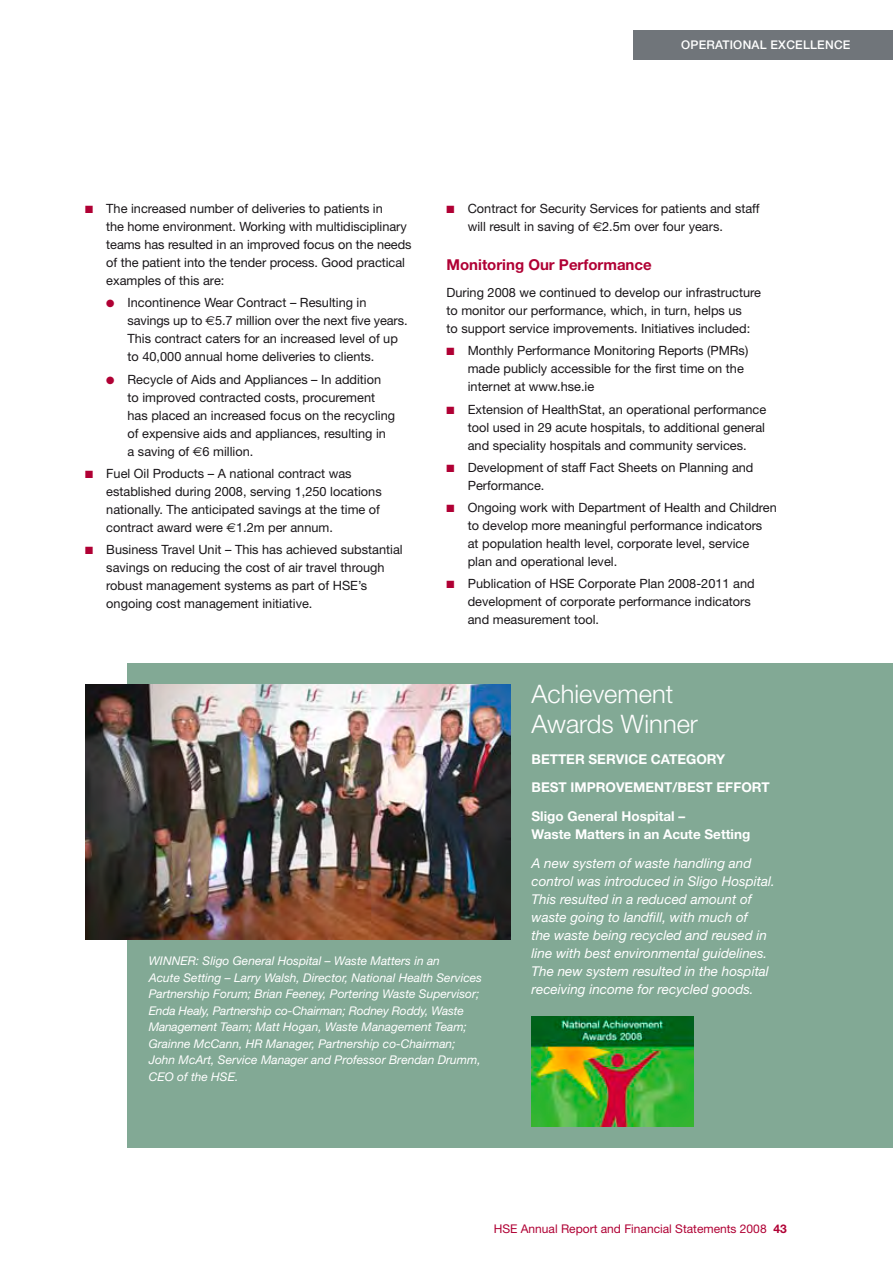
<style>
.page{position:relative;width:893px;height:1263px;background:#fff}
.page>*{position:absolute;margin:0;border:0;box-sizing:border-box;transform-origin:0 0}
.t1{font:300 25.5px/30px "Helvetica Neue LT Std";color:#fff}
.t2{font:700 15px "Helvetica Neue LT Std";color:#b00034}
.t3{font:italic 13.5px/18px "Helvetica Neue LT Std";color:#fff}
.t4{font:700 13.5px/28.7px "Helvetica Neue LT Std";color:#fff}
.t5{font:12.75px/18px "Helvetica Neue LT Std";color:#1a171a}
.t6{font:italic 12px/16.5px "Helvetica Neue LT Std";color:#fff}
.t7{font:12px "Helvetica Neue LT Std";color:#b00034}
.t8{font:500 12px "Helvetica Neue LT Std";letter-spacing:.02em;color:#fff}
.s1{color:#b00034}
.s2{font-family:"Euro Sans"}
.s3{font-weight:700}
</style>
<div class="page">
<div style="left:128px;top:663px;width:765px;height:485px;background:#82a995"></div>
<img style="left:85px;top:685px;width:425px;height:255px">
<img style="left:531px;top:1016px;width:162px;height:111px">
<div style="left:634px;top:30px;width:259px;height:30px;background:#70757a"></div>
<p class="t8" style="left:681px;top:38px;width:171px">OPERATIONAL EXCELLENCE</p>
<p class="t5" style="left:106px;top:199px;width:307px;text-indent:-21px"><span class="s1">■</span> The increased number of deliveries to patients in<br>the home environment. Working with multidisciplinary teams has resulted in an improved focus on the needs of the patient into the tender process. Good practical examples of this are:</p>
<p class="t5" style="left:128px;top:294px;width:281px;text-indent:-21px"><span class="s1">●</span> Incontinence Wear Contract – Resulting in savings up to <span class="s2">€</span>5.7 million over the next five years.<br>This contract caters for an increased level of up to 40,000 annual home deliveries to clients.</p>
<p class="t5" style="left:128px;top:370px;width:269px;text-indent:-21px"><span class="s1">●</span> Recycle of Aids and Appliances – In addition to improved contracted costs, procurement has placed an increased focus on the recycling of expensive aids and appliances, resulting in a saving of <span class="s2">€</span>6 million.</p>
<p class="t5" style="left:106px;top:464px;width:277px;text-indent:-21px"><span class="s1">■</span> Fuel Oil Products – A national contract was established during 2008, serving 1,250 locations nationally. The anticipated savings at the time of contract award were <span class="s2">€</span>1.2m per annum.</p>
<p class="t5" style="left:106px;top:541px;width:298px;text-indent:-21px"><span class="s1">■</span> Business Travel Unit – This has achieved substantial savings on reducing the cost of air travel through robust management systems as part of HSE’s ongoing cost management initiative.</p>
<p class="t5" style="left:468px;top:199px;width:293px;text-indent:-21px"><span class="s1">■</span> Contract for Security Services for patients and staff will result in saving of <span class="s2">€</span>2.5m over four years.</p>
<p class="t2" style="left:446px;top:256px;width:207px">Monitoring Our Performance</p>
<p class="t5" style="left:446px;top:283px;width:316px">During 2008 we continued to develop our infrastructure to monitor our performance, which, in turn, helps us<br>to support service improvements. Initiatives included:</p>
<p class="t5" style="left:468px;top:342px;width:282px;text-indent:-21px"><span class="s1">■</span> Monthly Performance Monitoring Reports (PMRs) made publicly accessible for the first time on the internet at www.hse.ie</p>
<p class="t5" style="left:468px;top:400px;width:300px;text-align:justify;text-indent:-21px"><span class="s1">■</span> Extension of HealthStat, an operational performance tool used in 29 acute hospitals, to additional general and speciality hospitals and community services.</p>
<p class="t5" style="left:468px;top:458px;width:287px;text-indent:-21px"><span class="s1">■</span> Development of staff Fact Sheets on Planning and<br>Performance.</p>
<p class="t5" style="left:468px;top:498px;width:311px;text-indent:-21px"><span class="s1">■</span> Ongoing work with Department of Health and Children to develop more meaningful performance indicators<br>at population health level, corporate level, service<br>plan and operational level.</p>
<p class="t5" style="left:468px;top:575px;width:288px;text-indent:-21px"><span class="s1">■</span> Publication of HSE Corporate Plan 2008-2011 and development of corporate performance indicators and measurement tool.</p>
<p class="t6" style="left:149px;top:953px;width:335px">WINNER: Sligo General Hospital – Waste Matters in an<br>Acute Setting – Larry Walsh, Director, National Health Services Partnership Forum; Brian Feeney, Portering Waste Supervisor; Enda Healy, Partnership co-Chairman; Rodney Roddy, Waste Management Team; Matt Hogan, Waste Management Team; Grainne McCann, HR Manager, Partnership co-Chairman; John McArt, Service Manager and Professor Brendan Drumm, CEO of the HSE.</p>
<h1 class="t1" style="left:531px;top:678px;width:168px">Achievement<br>Awards Winner</h1>
<p class="t4" style="left:531px;top:744px;width:240px">BETTER SERVICE CATEGORY<br>BEST IMPROVEMENT/BEST EFFORT<br>Sligo General Hospital –</p>
<p class="t4" style="left:531px;top:819px;width:220px">Waste Matters in an Acute Setting</p>
<p class="t3" style="left:531px;top:853px;width:245px">A new system of waste handling and control was introduced in Sligo Hospital.<br>This resulted in a reduced amount of waste going to landfill, with much of<br>the waste being recycled and reused in line with best environmental guidelines.<br>The new system resulted in the hospital receiving income for recycled goods.</p>
<p class="t7" style="left:494px;top:1222px;width:294px">HSE Annual Report and Financial Statements 2008 <span class="s3">43</span></p>
</div>
